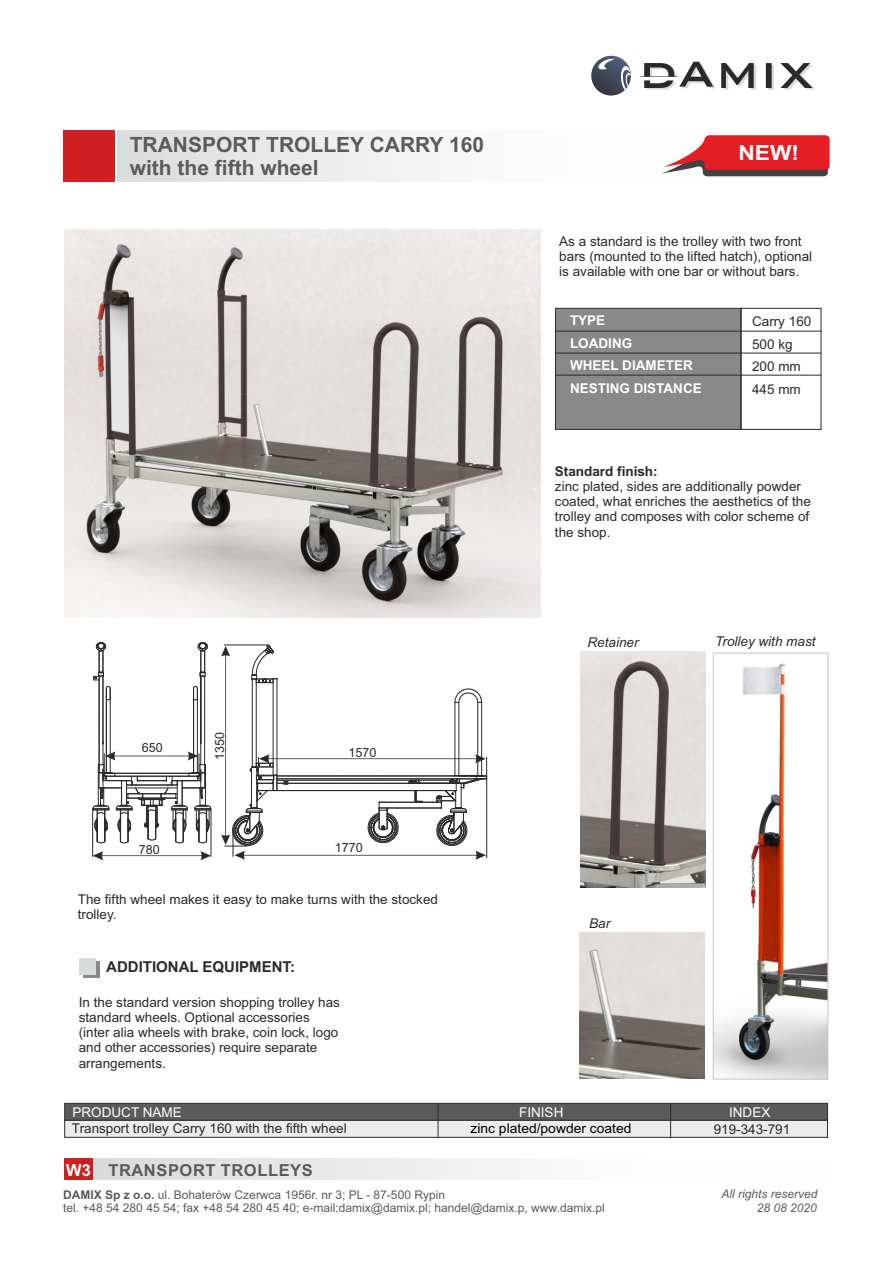
<style>
.page{position:relative;width:893px;height:1263px;background:#fff}
.page>*{position:absolute;margin:0;border:0;box-sizing:border-box;transform-origin:0 0}
.t1{font:700 21px/23.4px "Arial";color:#5b5b5b}
.t2{font:700 20.7px "Arial";color:#fefefe;scale:1.1 1}
.t3{font:700 16.5px "Arial";letter-spacing:.035em;color:#5b5b5b}
.t4{font:700 15px "Arial";color:#2b2a29}
.t5{font:13.5px/15.1px "Arial";color:#2b2a29}
.t6{font:700 13.5px/22.6px "Arial";color:#fefefe}
.t7{font:italic 13.5px "Arial";color:#2b2a29}
.t8{font:13.5px "Arial";color:#000}
.t9{font:13.5px "Arial";color:#fefefe}
.t10{font:700 13.5px "Arial";color:#2b2a29}
.t11{font:12.6px "Arial";color:#2b2a29}
.t12{font:12px/13.4px "Arial";color:#5b5b5b}
.t13{font:italic 12px "Arial";color:#5b5b5b}
.s1{color:#fefefe}
.s2{font-weight:700}
</style>
<div class="page">
<img style="left:65px;top:230px;width:475px;height:388px">
<img style="left:581px;top:652px;width:124px;height:235px">
<img style="left:579px;top:932px;width:125px;height:146px">
<img style="left:715px;top:663px;width:111px;height:414px">
<div style="left:555px;top:308px;width:186px;height:122px;background:#898989"></div>
<div style="left:741px;top:308px;width:80px;height:122px;border:1px solid #2b2a29"></div>
<hr style="left:556px;top:331px;width:265px;height:1px;background:#2b2a29">
<hr style="left:556px;top:353px;width:265px;height:1px;background:#2b2a29">
<hr style="left:556px;top:375px;width:265px;height:1px;background:#2b2a29">
<svg style="left:64px;top:1102px;width:764px;height:36px;background:#9b9b9b"></svg>
<hr style="left:438px;top:1104px;width:1px;height:33px;background:#2b2a29">
<hr style="left:670px;top:1104px;width:1px;height:33px;background:#2b2a29">
<svg style="left:83px;top:961px;width:16px;height:16px"></svg>
<div style="left:79px;top:958px;width:16px;height:16px;background:#d9dada"></div>
<div style="left:118px;top:130px;width:711px;height:51px;background:linear-gradient(to right,#e5e6e6,#fdfcfc)"></div>
<svg style="left:640px;top:62px;width:175px;height:28px"></svg>
<svg style="left:591px;top:56px;width:40px;height:40px"></svg>
<svg style="left:598px;top:58px;width:33px;height:32px"></svg>
<div style="left:64px;top:130px;width:51px;height:51px;background:#d12023"></div>
<div style="left:713px;top:653px;width:115px;height:426px;border:1px solid #c5c6c6"></div>
<svg style="left:221px;top:596px;width:281px;height:264px"></svg>
<hr style="left:251px;top:767px;width:1px;height:41px;background:#2b2a29">
<svg style="left:92px;top:642px;width:120px;height:218px"></svg>
<div style="left:93px;top:1158px;width:735px;height:22px;background:linear-gradient(to right,#dbdcdc,#fff)"></div>
<div style="left:64px;top:1158px;width:28px;height:22px;background:#c92123"></div>
<svg style="left:661px;top:135px;width:169px;height:41px"></svg>
<h1 class="t1" style="left:130px;top:135px;width:356px">TRANSPORT TROLLEY CARRY 160 with the fifth wheel</h1>
<p class="t11" style="left:142px;top:743px;width:23px">650</p>
<p class="t11" style="left:139px;top:845px;width:23px">780</p>
<p class="t11" style="left:215px;top:760px;width:30px;rotate:-90deg">1350</p>
<p class="t11" style="left:348px;top:748px;width:30px">1570</p>
<p class="t11" style="left:335px;top:843px;width:30px">1770</p>
<p class="t5" style="left:78px;top:893px;width:362px">The fifth wheel makes it easy to make turns with the stocked trolley.</p>
<p class="t4" style="left:106px;top:961px;width:190px">ADDITIONAL EQUIPMENT:</p>
<p class="t5" style="left:79px;top:996px;width:263px">In the standard version shopping trolley has</p>
<p class="t5" style="left:79px;top:1026px;width:261px">(inter alia wheels with brake, coin lock, logo and other accessories) require separate</p>
<p class="t5" style="left:79px;top:1011px;width:233px">standard wheels. Optional accessories</p>
<p class="t5" style="left:79px;top:1056px;width:89px">arrangements.</p>
<h2 class="t2" style="left:738px;top:145px;width:57px">NEW!</h2>
<p class="t5" style="left:559px;top:234px;width:254px">As a standard is the trolley with two front bars (mounted to the lifted hatch), optional is available with one bar or without bars.</p>
<p class="t6" style="left:570px;top:310px;width:133px">TYPE<br>LOADING<br>WHEEL DIAMETER<br>NESTING DISTANCE</p>
<p class="t5" style="left:752px;top:311px;width:61px;line-height:22.6px">Carry 160<br>500 kg<br>200 mm<br>445 mm</p>
<p class="t10" style="left:555px;top:466px;width:104px">Standard finish:</p>
<p class="t5" style="left:555px;top:495px;width:257px">coated, what enriches the aesthetics of the trolley and composes with color scheme of</p>
<p class="t5" style="left:555px;top:480px;width:248px">zinc plated, sides are additionally powder</p>
<p class="t5" style="left:555px;top:525px;width:57px">the shop.</p>
<p class="t7" style="left:587px;top:637px;width:53px">Retainer</p>
<p class="t7" style="left:715px;top:636px;width:102px">Trolley with mast</p>
<p class="t7" style="left:589px;top:918px;width:23px">Bar</p>
<p class="t9" style="left:73px;top:1107px;width:111px">PRODUCT NAME</p>
<p class="t9" style="left:519px;top:1107px;width:46px">FINISH</p>
<p class="t9" style="left:729px;top:1107px;width:43px">INDEX</p>
<p class="t5" style="left:72px;top:1122px;width:276px">Transport trolley Carry 160 with the fifth wheel</p>
<p class="t8" style="left:470px;top:1123px;width:163px">zinc plated/powder coated</p>
<p class="t5" style="left:714px;top:1123px;width:78px">919-343-791</p>
<p class="t3" style="left:66px;top:1164px;width:248px"><span class="s1">W3</span> TRANSPORT TROLLEYS</p>
<p class="t12" style="left:63px;top:1189px;width:543px"><span class="s2">DAMIX Sp z o.o.</span> ul. Bohaterów Czerwca 1956r. nr 3; PL - 87-500 Rypin<br>tel. +48 54 280 45 54; fax +48 54 280 45 40; e-mail:damix@damix.pl; handel@damix.p, www.damix.pl</p>
<p class="t13" style="left:721px;top:1189px;width:98px">All rights reserved</p>
<p class="t13" style="left:757px;top:1203px;width:62px">28 08 2020</p>
</div>
